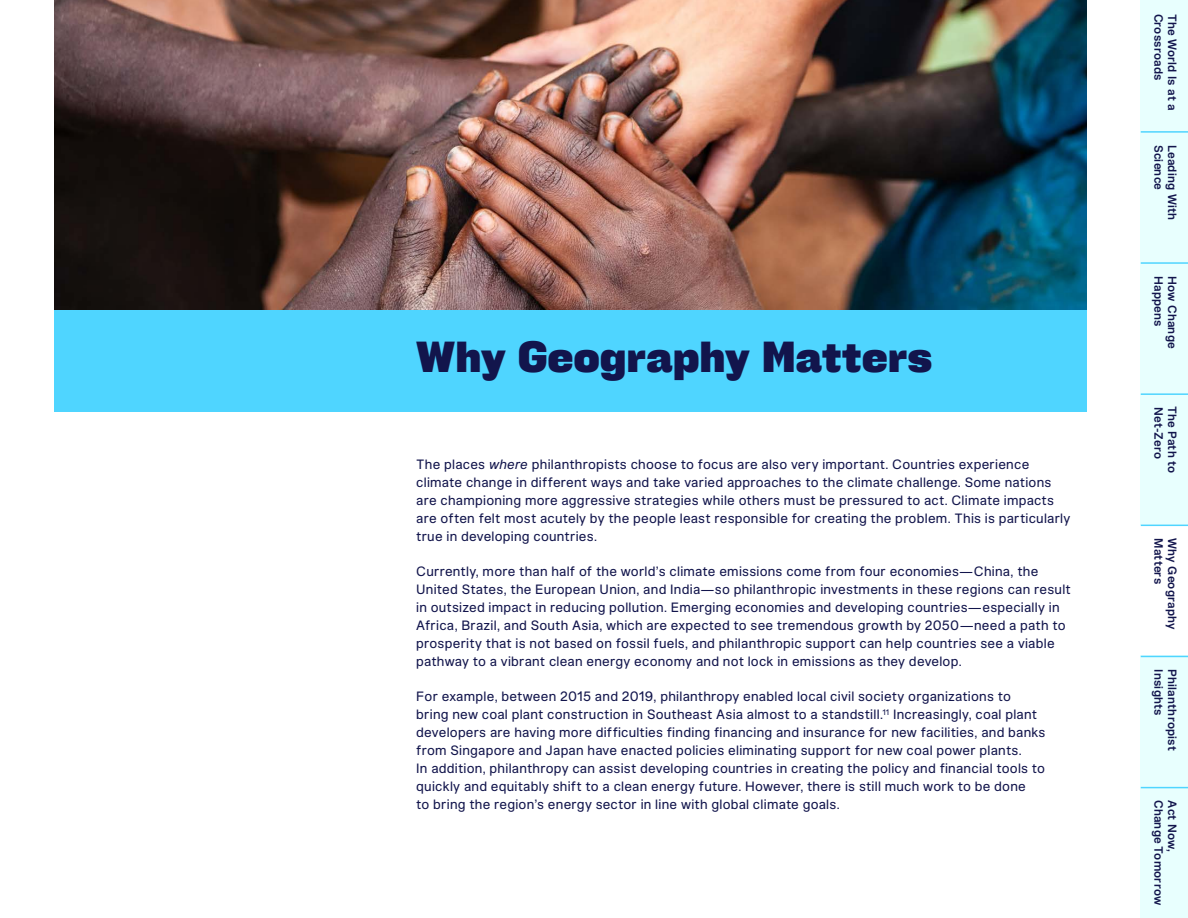
<style>
.page{position:relative;width:1188px;height:918px;background:#fff}
.page>*{position:absolute;margin:0;border:0;box-sizing:border-box;transform-origin:0 0}
.t1{font:900 semi-condensed 40.5px "Cru Pro";letter-spacing:-.005em;color:#12154c}
.t2{font:13.5px/18px "Robin Pro";letter-spacing:.015em;color:#12154c}
.t3{font:600 12px "Robin Pro";letter-spacing:.02em;color:#12154c}
.s1{font-style:italic}
</style>
<div class="page">
<div style="left:1141px;top:0;width:47px;height:525px;background:#e8fffe"></div>
<div style="left:1141px;top:656px;width:47px;height:262px;background:#e8fffe"></div>
<hr style="left:1141px;top:131px;width:47px;height:2px;background:#4fd5ff">
<hr style="left:1141px;top:262px;width:47px;height:2px;background:#4fd5ff">
<hr style="left:1141px;top:393px;width:47px;height:2px;background:#4fd5ff">
<hr style="left:1141px;top:525px;width:47px;height:1px;background:#4fd5ff">
<hr style="left:1141px;top:656px;width:47px;height:1px;background:#4fd5ff">
<hr style="left:1141px;top:787px;width:47px;height:1px;background:#4fd5ff">
<img style="left:54px;top:0;width:1033px;height:310px">
<div style="left:54px;top:310px;width:1033px;height:102px;background:#4fd5ff"></div>
<h1 class="t1" style="left:416px;top:329px;width:518px">Why Geography Matters</h1>
<p class="t2" style="left:416px;top:455px;width:656px">The places <span class="s1">where</span> philanthropists choose to focus are also very important. Countries experience climate change in different ways and take varied approaches to the climate challenge. Some nations are championing more aggressive strategies while others must be pressured to act. Climate impacts are often felt most acutely by the people least responsible for creating the problem. This is particularly true in developing countries.</p>
<p class="t2" style="left:416px;top:562px;width:656px">Currently, more than half of the world’s climate emissions come from four economies—China, the United States, the European Union, and India—so philanthropic investments in these regions can result in outsized impact in reducing pollution. Emerging economies and developing countries—especially in Africa, Brazil, and South Asia, which are expected to see tremendous growth by 2050—need a path to prosperity that is not based on fossil fuels, and philanthropic support can help countries see a viable pathway to a vibrant clean energy economy and not lock in emissions as they develop.</p>
<p class="t2" style="left:416px;top:688px;width:631px">For example, between 2015 and 2019, philanthropy enabled local civil society organizations to bring new coal plant construction in Southeast Asia almost to a standstill.<sup>11</sup> Increasingly, coal plant developers are having more difficulties finding financing and insurance for new facilities, and banks from Singapore and Japan have enacted policies eliminating support for new coal power plants.<br>In addition, philanthropy can assist developing countries in creating the policy and financial tools to quickly and equitably shift to a clean energy future. However, there is still much work to be done<br>to bring the region’s energy sector in line with global climate goals.</p>
<p class="t3" style="left:1166px;top:14px;width:68px;rotate:90deg">Crossroads</p>
<p class="t3" style="left:1180px;top:14px;width:98px;rotate:90deg">The World Is at a</p>
<p class="t3" style="left:1166px;top:145px;width:47px;rotate:90deg">Science</p>
<p class="t3" style="left:1180px;top:145px;width:77px;rotate:90deg">Leading With</p>
<p class="t3" style="left:1166px;top:276px;width:52px;rotate:90deg">Happens</p>
<p class="t3" style="left:1180px;top:276px;width:74px;rotate:90deg">How Change</p>
<p class="t3" style="left:1166px;top:407px;width:53px;rotate:90deg">Net-Zero</p>
<p class="t3" style="left:1180px;top:406px;width:69px;rotate:90deg">The Path to</p>
<p class="t3" style="left:1166px;top:538px;width:47px;rotate:90deg">Matters</p>
<p class="t3" style="left:1180px;top:538px;width:93px;rotate:90deg">Why Geography</p>
<p class="t3" style="left:1166px;top:669px;width:48px;rotate:90deg">Insights</p>
<p class="t3" style="left:1180px;top:669px;width:83px;rotate:90deg">Philanthropist</p>
<p class="t3" style="left:1166px;top:800px;width:107px;rotate:90deg">Change Tomorrow</p>
<p class="t3" style="left:1180px;top:800px;width:53px;rotate:90deg">Act Now,</p>
</div>
